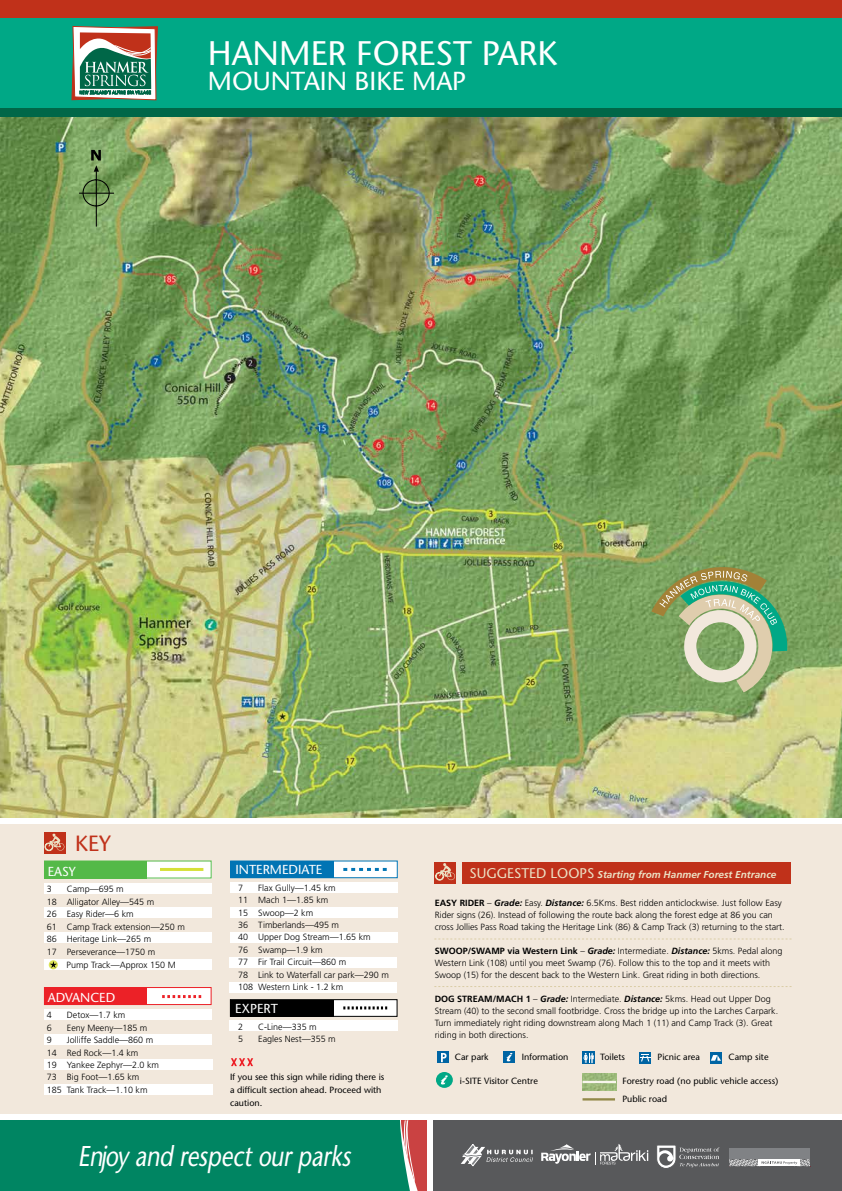
<style>
.page{position:relative;width:842px;height:1191px;background:#fff}
.page>*{position:absolute;margin:0;border:0;box-sizing:border-box;transform-origin:0 0}
.t1{font:34px "Stone Sans";color:#fff}
.t2{font:italic 28.6px "Stone Sans";color:#fff;scale:.8 1}
.t3{font:26px "Stone Sans";color:#fff}
.t4{font:22px "Stone Sans";color:#c0311a}
.t5{font:13px "Stone Sans";color:#fff}
.t6{font:italic 700 10px "Frutiger";color:#ece2c5}
.t7{font:300 9px/12.4px "Frutiger";color:#000}
.t8{font:9px/13px "Stone Sans";color:#000}
.s1{font-family:"Monotype Sorts";font-weight:400}
.s2{font-family:"Stone Sans";font-weight:400;font-style:normal;font-size:14px}
.s3{font-weight:700}
.s4{font-weight:700;font-style:italic}
</style>
<div class="page">
<img style="left:0;top:116px;width:842px;height:701px">
<div style="left:0;top:825px;width:842px;height:366px;background:#f2e8dc"></div>
<div style="left:44px;top:959px;width:168px;height:11px;background:#fff"></div>
<div style="left:0;top:1114px;width:842px;height:77px;background:#fff"></div>
<div style="left:0;top:11px;width:842px;height:102px;background:#00a886"></div>
<div style="left:462px;top:861px;width:329px;height:22px;background:#c0311a"></div>
<div style="left:435px;top:861px;width:21px;height:22px;background:#c0311a"></div>
<svg style="left:435px;top:863px;width:20px;height:17px"></svg>
<svg style="left:434px;top:986px;width:358px;height:1px"></svg>
<svg style="left:434px;top:938px;width:358px;height:1px"></svg>
<svg style="left:231px;top:1058px;width:22px;height:8px"></svg>
<div style="left:44px;top:861px;width:167px;height:17px;background:#54b948"></div>
<div style="left:147px;top:861px;width:64px;height:17px;background:#fff"></div>
<div style="left:44px;top:860px;width:168px;height:18px;border:1px solid #54b948"></div>
<hr style="left:160px;top:868px;width:43px;height:3px;background:#d6e038">
<div style="left:44px;top:882px;width:167px;height:11px;background:#fff"></div>
<div style="left:44px;top:907px;width:167px;height:11px;background:#fff"></div>
<div style="left:44px;top:932px;width:168px;height:11px;background:#fff"></div>
<div style="left:44px;top:987px;width:167px;height:17px;background:#ec2127"></div>
<div style="left:147px;top:987px;width:64px;height:17px;background:#fff"></div>
<div style="left:44px;top:987px;width:168px;height:18px;border:1px solid #ec2127"></div>
<svg style="left:162px;top:995px;width:39px;height:3px"></svg>
<div style="left:44px;top:1009px;width:168px;height:11px;background:#fff"></div>
<div style="left:44px;top:1034px;width:168px;height:11px;background:#fff"></div>
<div style="left:44px;top:1058px;width:168px;height:11px;background:#fff"></div>
<div style="left:44px;top:1083px;width:168px;height:11px;background:#fff"></div>
<div style="left:0;top:0;width:842px;height:17px;background:#c0311a"></div>
<svg style="left:72px;top:17px;width:86px;height:83px;background:#7d9481"></svg>
<div style="left:433px;top:1120px;width:409px;height:71px;background:#58595b"></div>
<div style="left:0;top:1120px;width:426px;height:71px;background:#008562"></div>
<svg style="left:400px;top:1120px;width:26px;height:71px;background:#b5736d"></svg>
<div style="left:0;top:108px;width:842px;height:8px;background:#006748"></div>
<div style="left:231px;top:861px;width:166px;height:16px;background:#0074b4"></div>
<div style="left:334px;top:861px;width:63px;height:16px;background:#fff"></div>
<div style="left:230px;top:860px;width:168px;height:18px;border:1px solid #0074b4"></div>
<svg style="left:343px;top:868px;width:44px;height:3px"></svg>
<div style="left:230px;top:882px;width:167px;height:11px;background:#fff"></div>
<div style="left:230px;top:957px;width:167px;height:10px;background:#fff"></div>
<div style="left:230px;top:907px;width:167px;height:11px;background:#fff"></div>
<div style="left:230px;top:981px;width:167px;height:11px;background:#fff"></div>
<div style="left:230px;top:931px;width:167px;height:11px;background:#fff"></div>
<div style="left:230px;top:999px;width:167px;height:17px;background:#000"></div>
<div style="left:334px;top:999px;width:63px;height:17px;background:#fff"></div>
<div style="left:230px;top:999px;width:168px;height:17px;border:1px solid #000"></div>
<svg style="left:343px;top:1006px;width:44px;height:3px"></svg>
<div style="left:230px;top:1020px;width:168px;height:11px;background:#fff"></div>
<svg style="left:651px;top:566px;width:137px;height:126px;background:#93b27f"></svg>
<hr style="left:79px;top:193px;width:35px;height:1px;background:#000">
<svg style="left:82px;top:150px;width:28px;height:78px;background:#719459"></svg>
<div style="left:44px;top:832px;width:21px;height:21px;background:#c0311a"></div>
<svg style="left:45px;top:833px;width:19px;height:18px"></svg>
<svg style="left:657px;top:1145px;width:62px;height:23px"></svg>
<svg style="left:461px;top:1144px;width:72px;height:22px"></svg>
<div style="left:729px;top:1148px;width:81px;height:18px;background:#808285"></div>
<svg style="left:729px;top:1159px;width:81px;height:7px"></svg>
<svg style="left:541px;top:1144px;width:107px;height:20px"></svg>
<div style="left:437px;top:1051px;width:12px;height:12px;background:#0065a4"></div>
<svg style="left:441px;top:1053px;width:6px;height:9px"></svg>
<div style="left:503px;top:1051px;width:12px;height:12px;background:#0065a4"></div>
<svg style="left:506px;top:1053px;width:6px;height:8px"></svg>
<div style="left:582px;top:1051px;width:13px;height:13px;background:#0065a4"></div>
<svg style="left:583px;top:1053px;width:11px;height:10px"></svg>
<div style="left:639px;top:1051px;width:12px;height:12px;background:#0065a4"></div>
<svg style="left:640px;top:1054px;width:10px;height:7px"></svg>
<div style="left:436px;top:1072px;width:17px;height:15px;background:#00a886;border-radius:50%"></div>
<svg style="left:441px;top:1075px;width:7px;height:9px"></svg>
<img style="left:582px;top:1073px;width:34px;height:18px">
<hr style="left:582px;top:1080px;width:34px;height:3px;background:#f8f5ec">
<hr style="left:582px;top:1098px;width:33px;height:2px;background:#928948">
<svg style="left:49px;top:960px;width:9px;height:9px"></svg>
<svg style="left:50px;top:961px;width:7px;height:6px"></svg>
<svg style="left:710px;top:1052px;width:12px;height:11px"></svg>
<svg style="left:711px;top:1055px;width:10px;height:5px"></svg>
<h1 class="t1" style="left:208px;top:32px;width:351px">HANMER FOREST PARK</h1>
<h3 class="t3" style="left:208px;top:65px;width:260px">MOUNTAIN BIKE MAP</h3>
<h3 class="t4" style="left:75px;top:830px;width:37px">KEY</h3>
<h3 class="t5" style="left:48px;top:863px;width:30px">EASY</h3>
<p class="t7" style="left:47px;top:883px;width:7px">3</p>
<p class="t7" style="left:47px;top:883px;width:140px;text-indent:20px">Camp—695 m<br>18 Alligator Alley—545 m<br>26 Easy Rider—6 km<br>61 Camp Track extension—250 m<br>86 Heritage Link—265 m<br>17 Perseverance—1750 m</p>
<p class="t7" style="left:49px;top:959px;width:128px"><span class="s1">H</span> Pump Track—Approx 150 M</p>
<h3 class="t5" style="left:48px;top:989px;width:69px">ADVANCED</h3>
<p class="t7" style="left:47px;top:1009px;width:7px">4</p>
<p class="t7" style="left:67px;top:1009px;width:60px">Detox—1.7 km</p>
<p class="t7" style="left:47px;top:1021px;width:7px">6</p>
<p class="t7" style="left:67px;top:1021px;width:82px">Eeny Meeny—185 m</p>
<p class="t7" style="left:47px;top:1033px;width:7px">9</p>
<p class="t7" style="left:47px;top:1033px;width:114px;text-indent:20px">Jolliffe Saddle—860 m<br>14 Red Rock—1.4 km<br>19 Yankee Zephyr—2.0 km<br>73 Big Foot—1.65 km<br>185 Tank Track—1.10 km</p>
<h3 class="t5" style="left:235px;top:861px;width:88px">INTERMEDIATE</h3>
<p class="t7" style="left:238px;top:881px;width:7px">7</p>
<p class="t7" style="left:238px;top:881px;width:152px;text-indent:20px">Flax Gully—1.45 km<br>11 Mach 1—1.85 km<br>15 Swoop—2 km<br>36 Timberlands—495 m<br>40 Upper Dog Stream—1.65 km<br>76 Swamp—1.9 km<br>77 Fir Trail Circuit—860 m<br>78 Link to Waterfall car park—290 m<br>108 Western Link - 1.2 km</p>
<h3 class="t5" style="left:235px;top:1000px;width:44px">EXPERT</h3>
<p class="t7" style="left:238px;top:1020px;width:7px">2</p>
<p class="t7" style="left:258px;top:1020px;width:60px">C-Line—335 m</p>
<p class="t7" style="left:238px;top:1032px;width:7px">5</p>
<p class="t7" style="left:258px;top:1032px;width:79px">Eagles Nest—355 m</p>
<p class="t8" style="left:230px;top:1070px;width:156px">If you see this sign while riding there is a difficult section ahead. Proceed with caution.</p>
<p class="t6" style="left:469px;top:868px;width:308px"><span class="s2">SUGGESTED LOOPS</span> Starting from Hanmer Forest Entrance</p>
<p class="t7" style="left:435px;top:897px;width:352px;line-height:12px"><span class="s3">EASY RIDER</span> – <span class="s4">Grade:</span> Easy. <span class="s4">Distance:</span> 6.5Kms. Best ridden anticlockwise. Just follow Easy<br>Rider signs (26). Instead of following the route back along the forest edge at 86 you can cross Jollies Pass Road taking the Heritage Link (86) &amp; Camp Track (3) returning to the start.</p>
<p class="t7" style="left:435px;top:945px;width:349px;line-height:12px"><span class="s3">SWOOP/SWAMP via Western Link</span> – <span class="s4">Grade:</span> Intermediate. <span class="s4">Distance:</span> 5kms. Pedal along<br>Western Link (108) until you meet Swamp (76). Follow this to the top and it meets with<br>Swoop (15) for the descent back to the Western Link. Great riding in both directions.</p>
<p class="t7" style="left:435px;top:993px;width:345px;line-height:12px"><span class="s3">DOG STREAM/MACH 1</span> – <span class="s4">Grade:</span> Intermediate. <span class="s4">Distance:</span> 5kms. Head out Upper Dog Stream (40) to the second small footbridge. Cross the bridge up into the Larches Carpark.<br>Turn immediately right riding downstream along Mach 1 (11) and Camp Track (3). Great riding in both directions.</p>
<p class="t8" style="left:455px;top:1050px;width:35px">Car park</p>
<p class="t8" style="left:522px;top:1050px;width:48px">Information</p>
<p class="t8" style="left:600px;top:1050px;width:26px">Toilets</p>
<p class="t8" style="left:658px;top:1050px;width:44px">Picnic area</p>
<p class="t8" style="left:729px;top:1050px;width:41px">Camp site</p>
<p class="t8" style="left:460px;top:1074px;width:79px">i-SITE Visitor Centre</p>
<p class="t8" style="left:622px;top:1072px;width:157px;line-height:17.4px">Forestry road (no public vehicle access)<br>Public road</p>
<h2 class="t2" style="left:78px;top:1138px;width:349px">Enjoy and respectourparks</h2>
</div>
